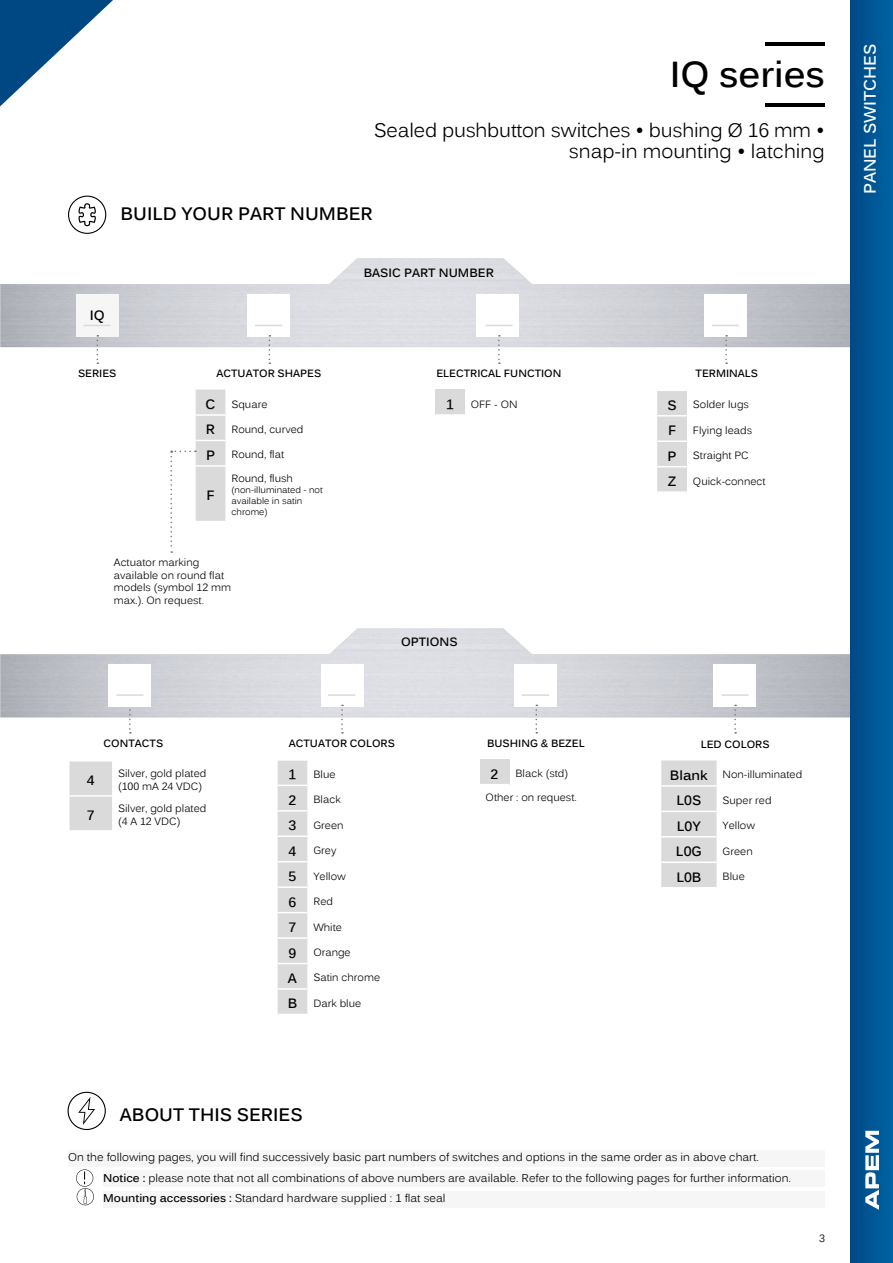
<style>
.page{position:relative;width:893px;height:1263px;background:#fff}
.page>*{position:absolute;margin:0;border:0;box-sizing:border-box;transform-origin:0 0}
.t1{font:700 36px "Kalinga";color:#000}
.t2{font:19.5px/21px "Kalinga";letter-spacing:-.01em;color:#000;text-align:right}
.t3{font:700 18px "Kalinga";color:#000}
.t4{font:700 16.5px "Kalinga";color:#fff}
.t5{font:700 13.5px "Kalinga";color:#000}
.t6{font:700 12px "Kalinga";color:#000}
.t7{font:11.25px/20.7px "Kalinga";color:#000}
.t8{font:10.5px/12.6px "Kalinga";color:#000}
.t9{font:700 10.5px "Kalinga";color:#000}
.t10{font:9px/10.8px "Kalinga";color:#000}
.s1{font-weight:700;font-size:13.5px}
.s2{font-weight:700}
</style>
<div class="page">
<svg style="left:129px;top:707px;width:2px;height:26px"></svg>
<div style="left:76px;top:294px;width:43px;height:43px;background:#f6f6f6"></div>
<svg style="left:97px;top:335px;width:1px;height:29px"></svg>
<svg style="left:83px;top:325px;width:28px;height:1px"></svg>
<svg style="left:278px;top:760px;width:29px;height:254px;background:#dcdcdc"></svg>
<svg style="left:341px;top:705px;width:2px;height:28px"></svg>
<hr style="left:328px;top:694px;width:27px;height:2px;background:#dadada">
<div style="left:435px;top:390px;width:30px;height:25px;background:#dadada"></div>
<hr style="left:435px;top:414px;width:30px;height:2px;background:#fff">
<svg style="left:498px;top:335px;width:2px;height:29px"></svg>
<svg style="left:485px;top:325px;width:27px;height:1px"></svg>
<div style="left:657px;top:391px;width:30px;height:100px;background:#dadada"></div>
<hr style="left:657px;top:415px;width:30px;height:1px;background:#fff">
<hr style="left:657px;top:440px;width:30px;height:2px;background:#fff">
<hr style="left:657px;top:466px;width:30px;height:1px;background:#fff">
<svg style="left:725px;top:335px;width:2px;height:29px"></svg>
<svg style="left:712px;top:325px;width:27px;height:1px"></svg>
<hr style="left:116px;top:694px;width:27px;height:2px;background:#dadada">
<svg style="left:269px;top:335px;width:1px;height:29px"></svg>
<svg style="left:255px;top:325px;width:27px;height:1px"></svg>
<div style="left:480px;top:759px;width:29px;height:26px;background:#dadada"></div>
<svg style="left:480px;top:784px;width:29px;height:1px"></svg>
<svg style="left:535px;top:705px;width:2px;height:28px"></svg>
<hr style="left:522px;top:694px;width:27px;height:2px;background:#dadada">
<svg style="left:68px;top:196px;width:38px;height:38px"></svg>
<hr style="left:766px;top:103px;width:59px;height:3px;background:#000">
<hr style="left:766px;top:43px;width:59px;height:3px;background:#000">
<svg style="left:68px;top:1092px;width:38px;height:38px"></svg>
<div style="left:103px;top:1170px;width:722px;height:17px;background:#f6f6f6"></div>
<div style="left:103px;top:1191px;width:722px;height:17px;background:#f6f6f6"></div>
<svg style="left:76px;top:1169px;width:18px;height:36px"></svg>
<svg style="left:734px;top:705px;width:2px;height:28px"></svg>
<hr style="left:722px;top:694px;width:27px;height:2px;background:#dadada">
<div style="left:661px;top:760px;width:56px;height:127px;background:#dadada"></div>
<hr style="left:661px;top:785px;width:56px;height:2px;background:#fff">
<hr style="left:661px;top:811px;width:56px;height:1px;background:#fff">
<hr style="left:661px;top:836px;width:56px;height:1px;background:#fff">
<hr style="left:661px;top:861px;width:56px;height:2px;background:#fff">
<svg style="left:170px;top:390px;width:55px;height:163px"></svg>
<div style="left:68px;top:1150px;width:757px;height:16px;background:#f6f6f6"></div>
<div style="left:70px;top:761px;width:42px;height:69px;background:#dadada"></div>
<hr style="left:70px;top:795px;width:42px;height:2px;background:#fff">
<div style="left:850px;top:0;width:43px;height:1263px;background:linear-gradient(to right,#004885,#0064a4)"></div>
<svg style="left:0;top:0;width:113px;height:106px"></svg>
<svg style="left:865px;top:1131px;width:14px;height:79px"></svg>
<h1 class="t1" style="left:670px;top:51px;width:157px">IQ series</h1>
<h2 class="t2" style="left:374px;top:122px;width:452px">Sealed pushbutton switches • bushing Ø 16 mm • snap-in mounting • latching</h2>
<h3 class="t3" style="left:120px;top:202px;width:254px">BUILD YOUR PART NUMBER</h3>
<p class="t5" style="left:90px;top:306px;width:16px">IQ</p>
<p class="t9" style="left:78px;top:367px;width:40px">SERIES</p>
<p class="t9" style="left:216px;top:367px;width:106px">ACTUATOR SHAPES</p>
<p class="t8" style="left:206px;top:399px;width:63px"><span class="s1">C</span> Square</p>
<p class="t8" style="left:206px;top:424px;width:99px"><span class="s1">R</span> Round, curved</p>
<p class="t8" style="left:206px;top:449px;width:80px"><span class="s1">P</span> Round, flat</p>
<p class="t5" style="left:207px;top:486px;width:10px">F</p>
<p class="t8" style="left:231px;top:473px;width:63px">Round, flush</p>
<p class="t10" style="left:231px;top:485px;width:93px">(non-illuminated - not available in satin chrome)</p>
<p class="t8" style="left:114px;top:557px;width:119px">Actuator marking available on round flat models (symbol 12 mm max.). On request.</p>
<p class="t6" style="left:364px;top:265px;width:132px">BASIC PART NUMBER</p>
<p class="t9" style="left:436px;top:366px;width:127px">ELECTRICAL FUNCTION</p>
<p class="t5" style="left:446px;top:395px;width:9px">1</p>
<p class="t8" style="left:471px;top:399px;width:48px">OFF - ON</p>
<p class="t6" style="left:401px;top:634px;width:58px">OPTIONS</p>
<p class="t9" style="left:104px;top:736px;width:61px">CONTACTS</p>
<p class="t5" style="left:87px;top:771px;width:9px">4</p>
<p class="t8" style="left:118px;top:768px;width:90px">Silver, gold plated (100 mA 24 VDC)</p>
<p class="t5" style="left:87px;top:806px;width:9px">7</p>
<p class="t8" style="left:118px;top:803px;width:90px">Silver, gold plated (4 A 12 VDC)</p>
<p class="t9" style="left:289px;top:736px;width:108px">ACTUATOR COLORS</p>
<p class="t5" style="left:289px;top:766px;width:9px">1</p>
<p class="t8" style="left:313px;top:769px;width:24px">Blue</p>
<p class="t5" style="left:289px;top:791px;width:9px">2</p>
<p class="t8" style="left:313px;top:794px;width:29px">Black</p>
<p class="t5" style="left:289px;top:817px;width:9px">3</p>
<p class="t8" style="left:313px;top:820px;width:32px">Green</p>
<p class="t5" style="left:289px;top:842px;width:9px">4</p>
<p class="t8" style="left:313px;top:845px;width:25px">Grey</p>
<p class="t5" style="left:289px;top:867px;width:9px">5</p>
<p class="t8" style="left:313px;top:871px;width:34px">Yellow</p>
<p class="t5" style="left:289px;top:893px;width:9px">6</p>
<p class="t8" style="left:313px;top:896px;width:21px">Red</p>
<p class="t5" style="left:289px;top:918px;width:9px">7</p>
<p class="t8" style="left:313px;top:921px;width:30px">White</p>
<p class="t5" style="left:289px;top:944px;width:9px">9</p>
<p class="t8" style="left:313px;top:947px;width:39px">Orange</p>
<p class="t8" style="left:288px;top:972px;width:94px"><span class="s1">A</span> Satin chrome</p>
<p class="t8" style="left:288px;top:998px;width:75px"><span class="s1">B</span> Dark blue</p>
<p class="t9" style="left:487px;top:736px;width:99px">BUSHING &amp; BEZEL</p>
<p class="t5" style="left:491px;top:765px;width:9px">2</p>
<p class="t8" style="left:515px;top:768px;width:54px">Black (std)</p>
<p class="t8" style="left:486px;top:792px;width:93px">Other : on request.</p>
<p class="t9" style="left:696px;top:367px;width:64px">TERMINALS</p>
<p class="t8" style="left:667px;top:399px;width:83px"><span class="s1">S</span> Solder lugs</p>
<p class="t8" style="left:668px;top:425px;width:86px"><span class="s1">F</span> Flying leads</p>
<p class="t8" style="left:668px;top:450px;width:83px"><span class="s1">P</span> Straight PC</p>
<p class="t8" style="left:668px;top:476px;width:99px"><span class="s1">Z</span> Quick-connect</p>
<p class="t9" style="left:701px;top:737px;width:70px">LED COLORS</p>
<p class="t8" style="left:670px;top:769px;width:134px"><span class="s1">Blank</span> Non-illuminated</p>
<p class="t5" style="left:676px;top:792px;width:26px">L0S</p>
<p class="t8" style="left:723px;top:795px;width:50px">Super red</p>
<p class="t5" style="left:677px;top:817px;width:25px">L0Y</p>
<p class="t8" style="left:723px;top:820px;width:34px">Yellow</p>
<p class="t5" style="left:676px;top:843px;width:27px">L0G</p>
<p class="t8" style="left:723px;top:846px;width:32px">Green</p>
<p class="t5" style="left:676px;top:868px;width:27px">L0B</p>
<p class="t8" style="left:723px;top:871px;width:24px">Blue</p>
<h3 class="t4" style="left:859px;top:194px;width:152px;rotate:-90deg">PANEL SWITCHES</h3>
<h3 class="t3" style="left:120px;top:1103px;width:184px">ABOUT THIS SERIES</h3>
<p class="t7" style="left:68px;top:1148px;width:692px">On the following pages, you will find successively basic part numbers of switches and options in the same order as in above chart.</p>
<p class="t7" style="left:103px;top:1168px;width:689px"><span class="s2">Notice :</span> please note that not all combinations of above numbers are available. Refer to the following pages for further information.<br><span class="s2">Mounting accessories :</span> Standard hardware supplied : 1 flat seal</p>
<p class="t8" style="left:819px;top:1232px;width:7px">3</p>
</div>
